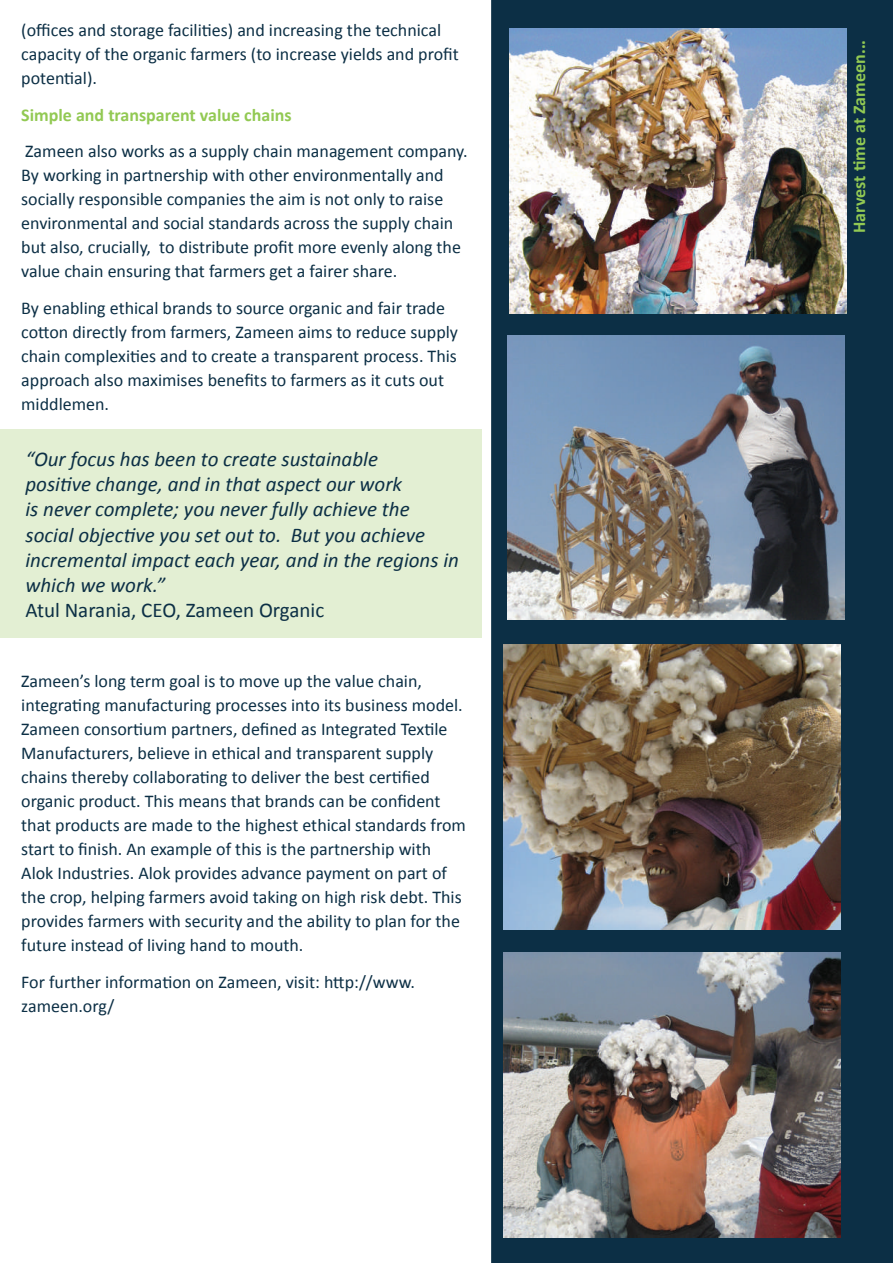
<style>
.page{position:relative;width:893px;height:1263px;background:#fff}
.page>*{position:absolute;margin:0;border:0;box-sizing:border-box;transform-origin:0 0}
.t1{font:italic 21px/25.2px "Calibri";color:#0c2f45}
.t2{font:21px "Calibri";color:#0c2f45}
.t3{font:18px/24px "Calibri";color:#0c2f45}
.t4{font:700 18px "Calibri";color:#92c953}
</style>
<div class="page">
<div style="left:492px;top:1px;width:400px;height:1261px;background:#0c2f45"></div>
<img style="left:509px;top:29px;width:337px;height:284px">
<div style="left:0;top:429px;width:481px;height:209px;background:#e3efd3"></div>
<img style="left:507px;top:335px;width:338px;height:285px">
<img style="left:503px;top:645px;width:337px;height:284px">
<img style="left:503px;top:952px;width:337px;height:285px">
<p class="t3" style="left:21px;top:18px;width:439px">(offices and storage facilities) and increasing the technical capacity of the organic farmers (to increase yields and profit potential).</p>
<p class="t4" style="left:21px;top:103px;width:272px">Simple and transparent value chains</p>
<p class="t3" style="left:21px;top:139px;width:448px">Zameen also works as a supply chain management company.<br>By working in partnership with other environmentally and socially responsible companies the aim is not only to raise environmental and social standards across the supply chain but also, crucially, to distribute profit more evenly along the value chain ensuring that farmers get a fairer share.</p>
<p class="t3" style="left:21px;top:296px;width:438px">By enabling ethical brands to source organic and fair trade cotton directly from farmers, Zameen aims to reduce supply chain complexities and to create a transparent process. This approach also maximises benefits to farmers as it cuts out middlemen.</p>
<p class="t1" style="left:26px;top:446px;width:435px">“Our focus has been to create sustainable<br>positive change, and in that aspect our work<br>is never complete; you never fully achieve the social objective you set out to. But you achieve incremental impact each year, and in the regions in which we work.”</p>
<p class="t2" style="left:26px;top:597px;width:300px">Atul Narania, CEO, Zameen Organic</p>
<p class="t3" style="left:21px;top:669px;width:446px">Zameen’s long term goal is to move up the value chain, integrating manufacturing processes into its business model.<br>Zameen consortium partners, defined as Integrated Textile Manufacturers, believe in ethical and transparent supply chains thereby collaborating to deliver the best certified organic product. This means that brands can be confident that products are made to the highest ethical standards from start to finish. An example of this is the partnership with Alok Industries. Alok provides advance payment on part of the crop, helping farmers avoid taking on high risk debt. This provides farmers with security and the ability to plan for the future instead of living hand to mouth.</p>
<p class="t3" style="left:21px;top:970px;width:395px">For further information on Zameen, visit: http://www. zameen.org/</p>
<p class="t4" style="left:847px;top:233px;width:195px;rotate:-90deg">Harvest time at Zameen...</p>
</div>
